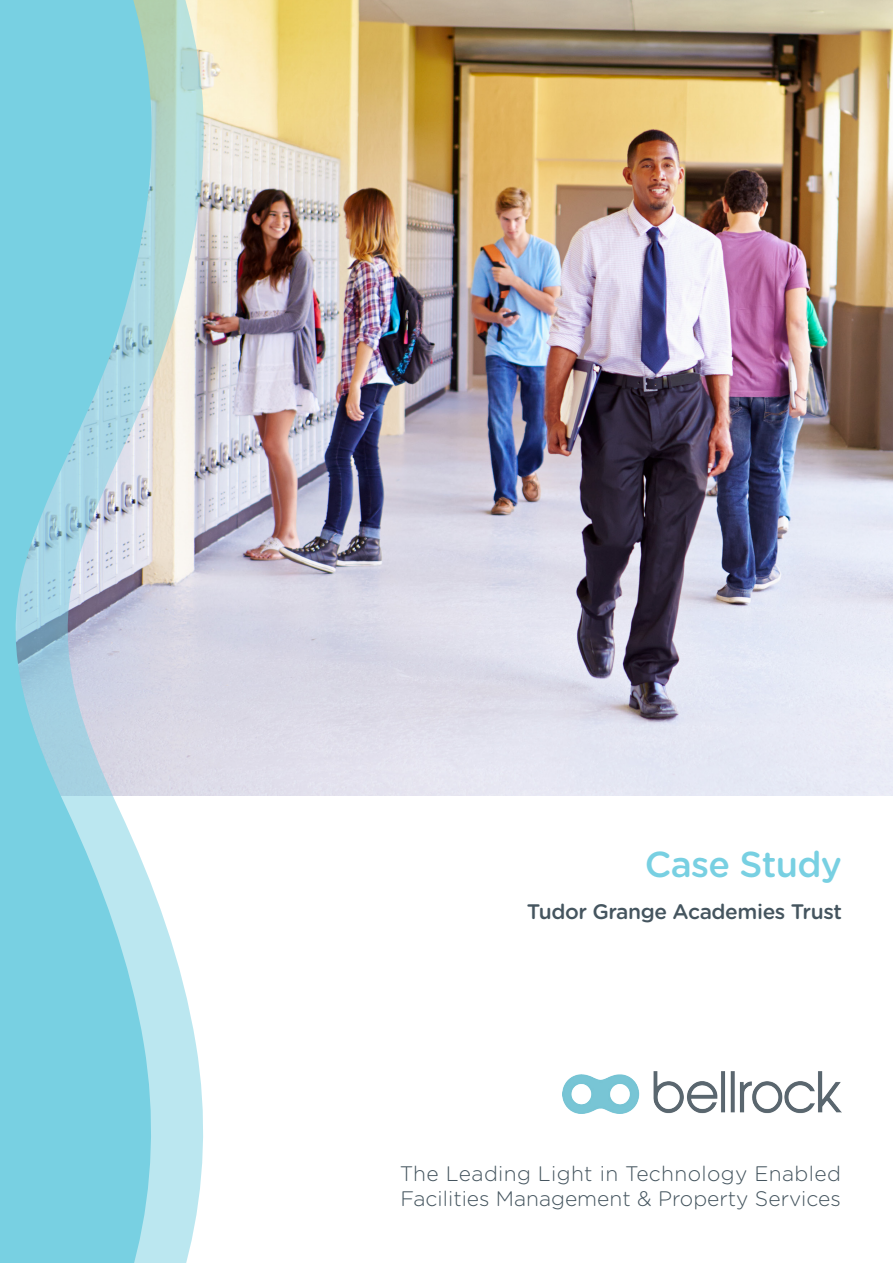
<style>
.page{position:relative;width:893px;height:1263px;background:#fff}
.page>*{position:absolute;margin:0;border:0;box-sizing:border-box;transform-origin:0 0}
.Case_Study_Front_pag{font:500 36px "Gotham Rounded";letter-spacing:-.02em;color:#78d0e2}
.Pg_1_strapline{font:300 21px "Gotham Rounded";color:#45555f}
.Title_under_copy{font:500 21px "Gotham Rounded";letter-spacing:-.02em;color:#45555f}
</style>
<div class="page">
<img style="left:219px;top:0;width:674px;height:795px">
<svg style="left:167px;top:0;width:52px;height:1263px"></svg>
<svg style="left:0;top:0;width:167px;height:1263px;fill:#78d0e2"></svg>
<img style="left:563px;top:1071px;width:279px;height:42px">
<p class="Case_Study_Front_pag" style="left:645px;top:839px;width:199px">Case Study</p>
<p class="Title_under_copy" style="left:527px;top:897px;width:317px">Tudor Grange Academies Trust</p>
<p class="Pg_1_strapline" style="left:400px;top:1159px;width:443px">The Leading Light in Technology Enabled</p>
<p class="Pg_1_strapline" style="left:400px;top:1185px;width:442px">Facilities Management &amp; Property Services</p>
</div>
